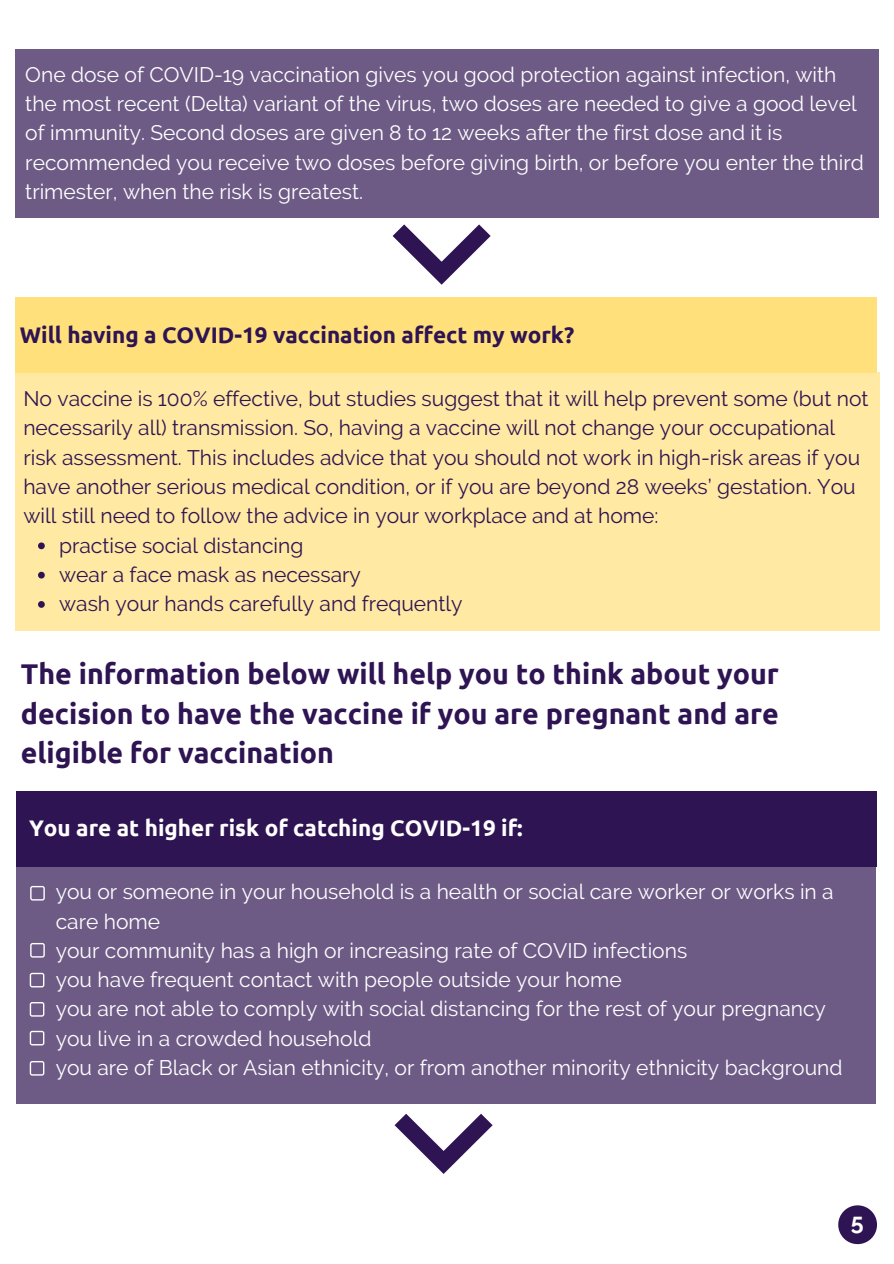
<style>
.page{position:relative;width:894px;height:1264px;background:#fff}
.page>*{position:absolute;margin:0;border:0;box-sizing:border-box;transform-origin:0 0}
.t1{font:700 28.5px/39.5px "Ubuntu";color:#2e1452;text-align:justify}
.t2{font:700 23.25px "Raleway";color:#fff}
.t3{font:700 22.5px "Ubuntu";color:#2e1452}
.t4{font:700 22.5px "Ubuntu";color:#fff}
.t5{font:21px/29.2px "Raleway";color:#fff}
.t6{font:21px/29.2px "Raleway";color:#2e1452}
</style>
<div class="page">
<div style="left:16px;top:297px;width:860px;height:76px;background:#ffe07b"></div>
<div style="left:16px;top:372px;width:863px;height:258px;background:#ffe9a3"></div>
<svg style="left:38px;top:542px;width:7px;height:7px"></svg>
<svg style="left:38px;top:571px;width:7px;height:7px"></svg>
<svg style="left:38px;top:601px;width:7px;height:7px"></svg>
<svg style="left:838px;top:1205px;width:38px;height:39px"></svg>
<div style="left:16px;top:791px;width:860px;height:75px;background:#2e1452"></div>
<div style="left:16px;top:866px;width:860px;height:237px;background:#6d5b86"></div>
<svg style="left:394px;top:1113px;width:98px;height:60px"></svg>
<svg style="left:30px;top:885px;width:15px;height:15px"></svg>
<svg style="left:29px;top:943px;width:16px;height:45px"></svg>
<svg style="left:29px;top:1002px;width:15px;height:15px"></svg>
<svg style="left:30px;top:1030px;width:14px;height:15px"></svg>
<svg style="left:30px;top:1061px;width:14px;height:14px"></svg>
<div style="left:16px;top:49px;width:862px;height:169px;background:#6d5b86"></div>
<svg style="left:392px;top:224px;width:98px;height:61px"></svg>
<p class="t5" style="left:25px;top:60px;width:839px">One dose of COVID-19 vaccination gives you good protection against infection, with the most recent (Delta) variant of the virus, two doses are needed to give a good level of immunity. Second doses are given 8 to 12 weeks after the first dose and it is recommended you receive two doses before giving birth, or before you enter the third trimester, when the risk is greatest.</p>
<p class="t3" style="left:20px;top:322px;width:555px">Will having a COVID-19 vaccination affect my work?</p>
<p class="t6" style="left:23px;top:384px;width:846px">No vaccine is 100% effective, but studies suggest that it will help prevent some (but not necessarily all) transmission. So, having a vaccine will not change your occupational risk assessment. This includes advice that you should not work in high-risk areas if you have another serious medical condition, or if you are beyond 28 weeks’ gestation. You will still need to follow the advice in your workplace and at home:</p>
<p class="t6" style="left:59px;top:530px;width:246px">practise social distancing</p>
<p class="t6" style="left:59px;top:560px;width:303px">wear a face mask as necessary</p>
<p class="t6" style="left:59px;top:589px;width:405px">wash your hands carefully and frequently</p>
<p class="t1" style="left:21px;top:653px;width:759px">The information below will help you to think about your decision to have the vaccine if you are pregnant and are eligible for vaccination</p>
<p class="t4" style="left:29px;top:815px;width:495px">You are at higher risk of catching COVID-19 if:</p>
<p class="t5" style="left:56px;top:877px;width:779px">you or someone in your household is a health or social care worker or works in a care home</p>
<p class="t5" style="left:56px;top:935px;width:633px">your community has a high or increasing rate of COVID infections</p>
<p class="t5" style="left:56px;top:965px;width:567px">you have frequent contact with people outside your home</p>
<p class="t5" style="left:56px;top:994px;width:771px">you are not able to comply with social distancing for the rest of your pregnancy</p>
<p class="t5" style="left:56px;top:1023px;width:317px">you live in a crowded household</p>
<p class="t5" style="left:56px;top:1052px;width:788px">you are of Black or Asian ethnicity, or from another minority ethnicity background</p>
<p class="t2" style="left:850px;top:1207px;width:14px">5</p>
</div>
